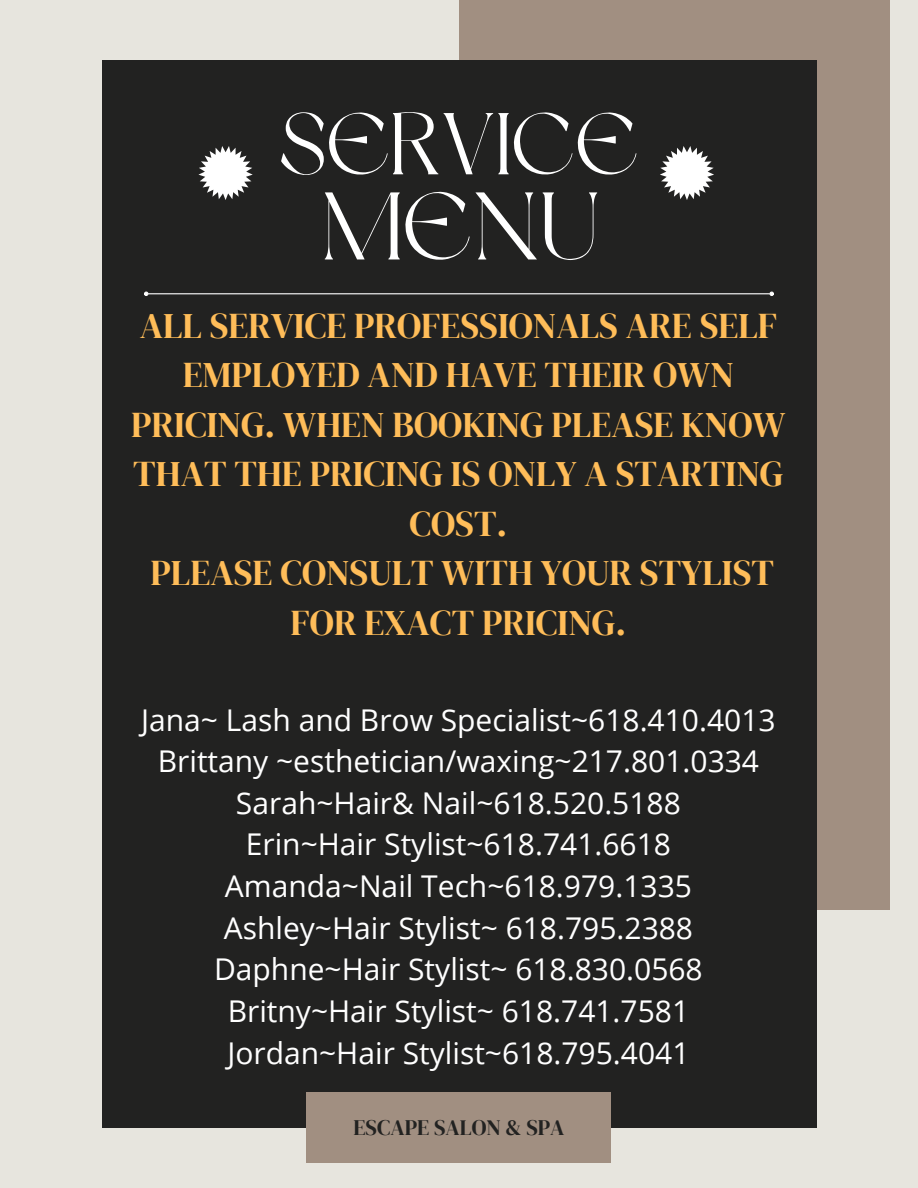
<style>
.page{position:relative;width:918px;height:1188px;background:#e7e5de}
.page>*{position:absolute;margin:0;border:0;box-sizing:border-box;transform-origin:0 0}
.t1{font:95.55px "Dream Avenue";color:#fff}
.t2{font:87.3px "Dream Avenue";color:#fff}
.t3{font:36px/49.5px "DM Serif Display";color:#ffbd59;text-align:center}
.t4{font:30px "Open Sans";color:#fff}
.t5{font:22.05px "DM Serif Display";color:#222221}
</style>
<div class="page">
<div style="left:459px;top:0;width:431px;height:909px;background:#a18f81"></div>
<div style="left:102px;top:60px;width:714px;height:1068px;background:#222221"></div>
<div style="left:306px;top:1092px;width:305px;height:71px;background:#a18f81"></div>
<hr style="left:148px;top:293px;width:621px;height:1px;background:#fff">
<svg style="left:144px;top:292px;width:4px;height:4px"></svg>
<svg style="left:769px;top:292px;width:5px;height:4px"></svg>
<svg style="left:198px;top:146px;width:55px;height:54px"></svg>
<svg style="left:660px;top:146px;width:54px;height:54px"></svg>
<p class="t2" style="left:278px;top:109px;width:362px">SERVICE</p>
<p class="t1" style="left:322px;top:188px;width:280px">MENU</p>
<p class="t3" style="left:131px;top:301px;width:656px">ALL SERVICE PROFESSIONALS ARE SELF<br>EMPLOYED AND HAVE THEIR OWN<br>PRICING. WHEN BOOKING PLEASE KNOW<br>THAT THE PRICING IS ONLY A STARTING<br>COST.</p>
<p class="t3" style="left:151px;top:548px;width:625px">PLEASE CONSULT WITH YOUR STYLIST<br>FOR EXACT PRICING.</p>
<p class="t4" style="left:141px;top:698px;width:636px">Jana~ Lash and Brow Specialist~618.410.4013</p>
<p class="t4" style="left:158px;top:740px;width:603px">Brittany ~esthetician/waxing~217.801.0334</p>
<p class="t4" style="left:236px;top:782px;width:446px">Sarah~Hair&amp; Nail~618.520.5188</p>
<p class="t4" style="left:246px;top:823px;width:427px">Erin~Hair Stylist~618.741.6618</p>
<p class="t4" style="left:225px;top:865px;width:469px">Amanda~Nail Tech~618.979.1335</p>
<p class="t4" style="left:224px;top:907px;width:471px">Ashley~Hair Stylist~ 618.795.2388</p>
<p class="t4" style="left:214px;top:948px;width:490px">Daphne~Hair Stylist~ 618.830.0568</p>
<p class="t4" style="left:228px;top:990px;width:463px">Britny~Hair Stylist~ 618.741.7581</p>
<p class="t4" style="left:227px;top:1031px;width:464px">Jordan~Hair Stylist~618.795.4041</p>
<p class="t5" style="left:353px;top:1113px;width:213px">ESCAPE SALON &amp; SPA</p>
</div>
